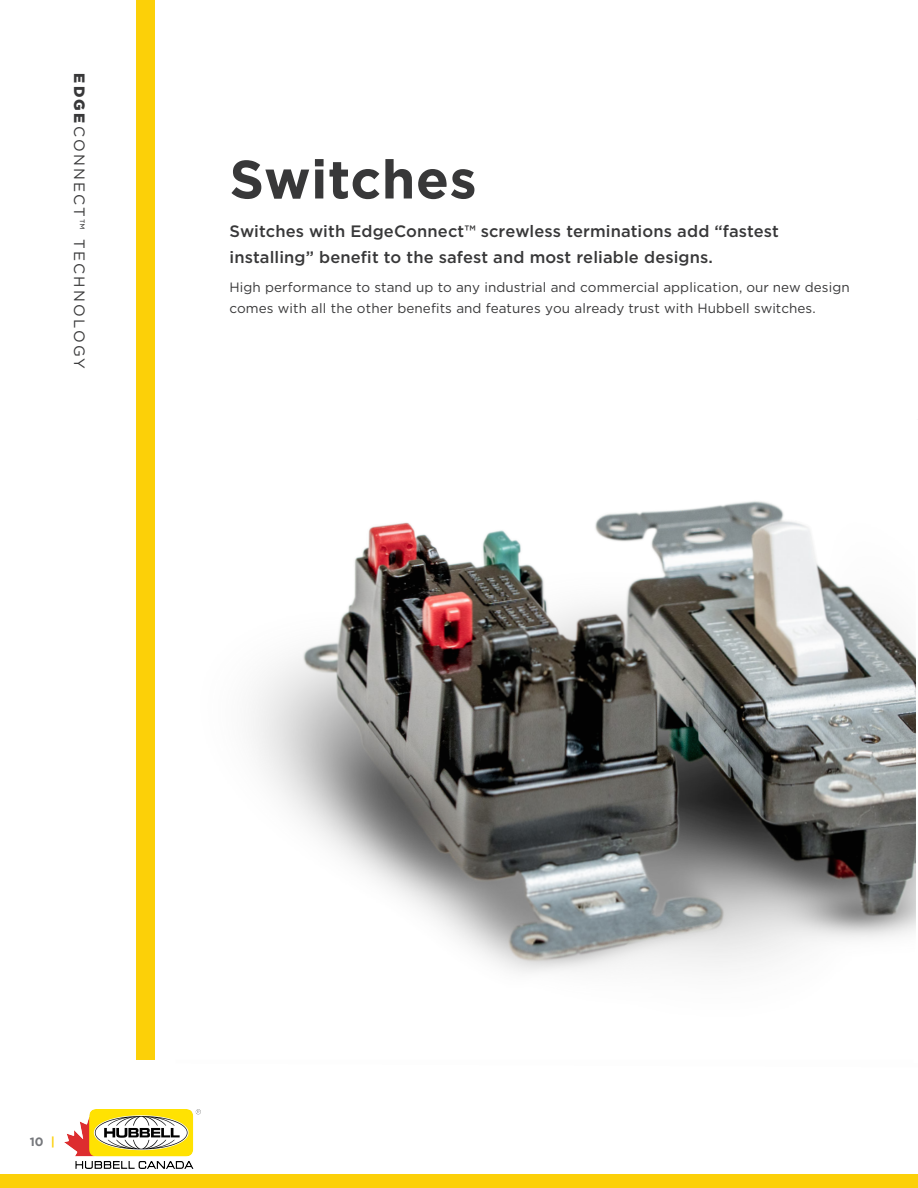
<style>
.page{position:relative;width:918px;height:1188px;background:#fff}
.page>*{position:absolute;margin:0;border:0;box-sizing:border-box;transform-origin:0 0}
.t1{font:700 54px "Gotham";letter-spacing:.01em;color:#383839}
.t2{font:500 16.5px/25.7px "Gotham";letter-spacing:.01em;color:#383839}
.t3{font:15px "Gotham";letter-spacing:.15em;color:#383839}
.t4{font:13.5px/21px "Gotham";color:#383839}
.t5{font:700 12px "Gotham";color:#75777b}
.s1{font-weight:900}
.s2{color:#fcd10d}
</style>
<div class="page">
<img style="left:253px;top:501px;width:663px;height:471px">
<div style="left:136px;top:0;width:19px;height:1059px;background:#fcd008"></div>
<div style="left:0;top:1175px;width:918px;height:13px;background:#fcd008"></div>
<img style="left:64px;top:1110px;width:136px;height:59px">
<p class="t3" style="left:88px;top:73px;width:297px;rotate:90deg"><span class="s1">EDGE</span>CONNECT™ TECHNOLOGY</p>
<h1 class="t1" style="left:229px;top:148px;width:249px">Switches</h1>
<p class="t2" style="left:230px;top:218px;width:551px">Switches with EdgeConnect™ screwless terminations add “fastest installing” benefit to the safest and most reliable designs.</p>
<p class="t4" style="left:230px;top:277px;width:622px">High performance to stand up to any industrial and commercial application, our new design comes with all the other benefits and features you already trust with Hubbell switches.</p>
<p class="t5" style="left:30px;top:1135px;width:27px">10 <span class="s2">|</span></p>
</div>
